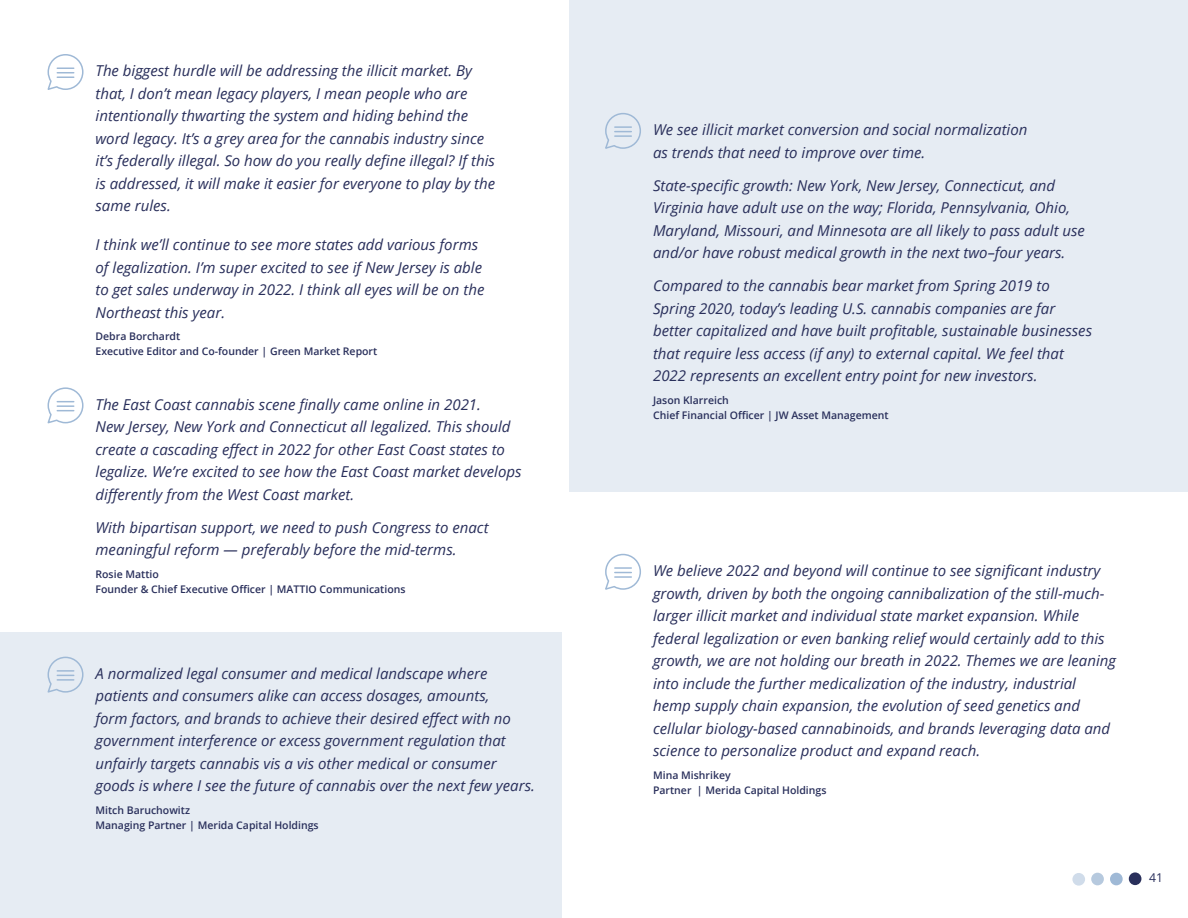
<style>
.page{position:relative;width:1188px;height:918px;background:#fff}
.page>*{position:absolute;margin:0;border:0;box-sizing:border-box;transform-origin:0 0}
.t1{font:italic 15px/22.5px "Open Sans";color:#292f5b}
.t2{font:12.15px "Open Sans";color:#292f5b}
.t3{font:600 10.5px/15px "Open Sans";color:#292f5b}
</style>
<div class="page">
<div style="left:0;top:632px;width:562px;height:286px;background:#e6ecf3"></div>
<div style="left:569px;top:0;width:619px;height:491px;background:#e6ecf3"></div>
<svg style="left:47px;top:387px;width:37px;height:37px"></svg>
<svg style="left:47px;top:54px;width:37px;height:36px"></svg>
<svg style="left:605px;top:113px;width:36px;height:36px"></svg>
<svg style="left:47px;top:656px;width:37px;height:37px"></svg>
<svg style="left:605px;top:553px;width:36px;height:37px"></svg>
<div style="left:1110px;top:873px;width:13px;height:12px;background:#9fb9d6;border-radius:50%"></div>
<div style="left:1091px;top:873px;width:13px;height:12px;background:#b6c9de;border-radius:50%"></div>
<div style="left:1072px;top:873px;width:13px;height:13px;background:#d0dcea;border-radius:50%"></div>
<div style="left:1129px;top:872px;width:12px;height:13px;background:#292f5b;border-radius:50%"></div>
<p class="t1" style="left:96px;top:61px;width:401px">The biggest hurdle will be addressing the illicit market. By that, I don’t mean legacy players, I mean people who are intentionally thwarting the system and hiding behind the word legacy. It’s a grey area for the cannabis industry since it’s federally illegal. So how do you really define illegal? If this is addressed, it will make it easier for everyone to play by the same rules.</p>
<p class="t1" style="left:96px;top:235px;width:390px">I think we’ll continue to see more states add various forms of legalization. I’m super excited to see if New Jersey is able to get sales underway in 2022. I think all eyes will be on the Northeast this year.</p>
<p class="t3" style="left:96px;top:330px;width:283px">Debra Borchardt<br>Executive Editor and Co-founder | Green Market Report</p>
<p class="t1" style="left:96px;top:393px;width:428px">The East Coast cannabis scene finally came online in 2021.<br>New Jersey, New York and Connecticut all legalized. This should create a cascading effect in 2022 for other East Coast states to legalize. We’re excited to see how the East Coast market develops differently from the West Coast market.</p>
<p class="t1" style="left:96px;top:518px;width:395px">With bipartisan support, we need to push Congress to enact meaningful reform — preferably before the mid-terms.</p>
<p class="t3" style="left:96px;top:567px;width:312px">Rosie Mattio<br>Founder &amp; Chief Executive Officer | MATTIO Communications</p>
<p class="t1" style="left:96px;top:664px;width:441px">A normalized legal consumer and medical landscape where patients and consumers alike can access dosages, amounts,<br>form factors, and brands to achieve their desired effect with no government interference or excess government regulation that unfairly targets cannabis vis a vis other medical or consumer goods is where I see the future of cannabis over the next few years.</p>
<p class="t3" style="left:96px;top:804px;width:225px">Mitch Baruchowitz<br>Managing Partner | Merida Capital Holdings</p>
<p class="t1" style="left:653px;top:120px;width:376px">We see illicit market conversion and social normalization as trends that need to improve over time.</p>
<p class="t1" style="left:653px;top:174px;width:433px">State-specific growth: New York, New Jersey, Connecticut, and Virginia have adult use on the way; Florida, Pennsylvania, Ohio, Maryland, Missouri, and Minnesota are all likely to pass adult use and/or have robust medical growth in the next two–four years.</p>
<p class="t1" style="left:653px;top:276px;width:441px">Compared to the cannabis bear market from Spring 2019 to Spring 2020, today’s leading U.S. cannabis companies are far better capitalized and have built profitable, sustainable businesses that require less access (if any) to external capital. We feel that 2022 represents an excellent entry point for new investors.</p>
<p class="t3" style="left:653px;top:393px;width:237px">Jason Klarreich<br>Chief Financial Officer | JW Asset Management</p>
<p class="t1" style="left:653px;top:559px;width:464px">We believe 2022 and beyond will continue to see significant industry growth, driven by both the ongoing cannibalization of the still-much&shy;larger illicit market and individual state market expansion. While federal legalization or even banking relief would certainly add to this growth, we are not holding our breath in 2022. Themes we are leaning into include the further medicalization of the industry, industrial hemp supply chain expansion, the evolution of seed genetics and cellular biology-based cannabinoids, and brands leveraging data and science to personalize product and expand reach.</p>
<p class="t3" style="left:653px;top:768px;width:175px">Mina Mishrikey<br>Partner | Merida Capital Holdings</p>
<p class="t2" style="left:1149px;top:873px;width:15px">41</p>
</div>
